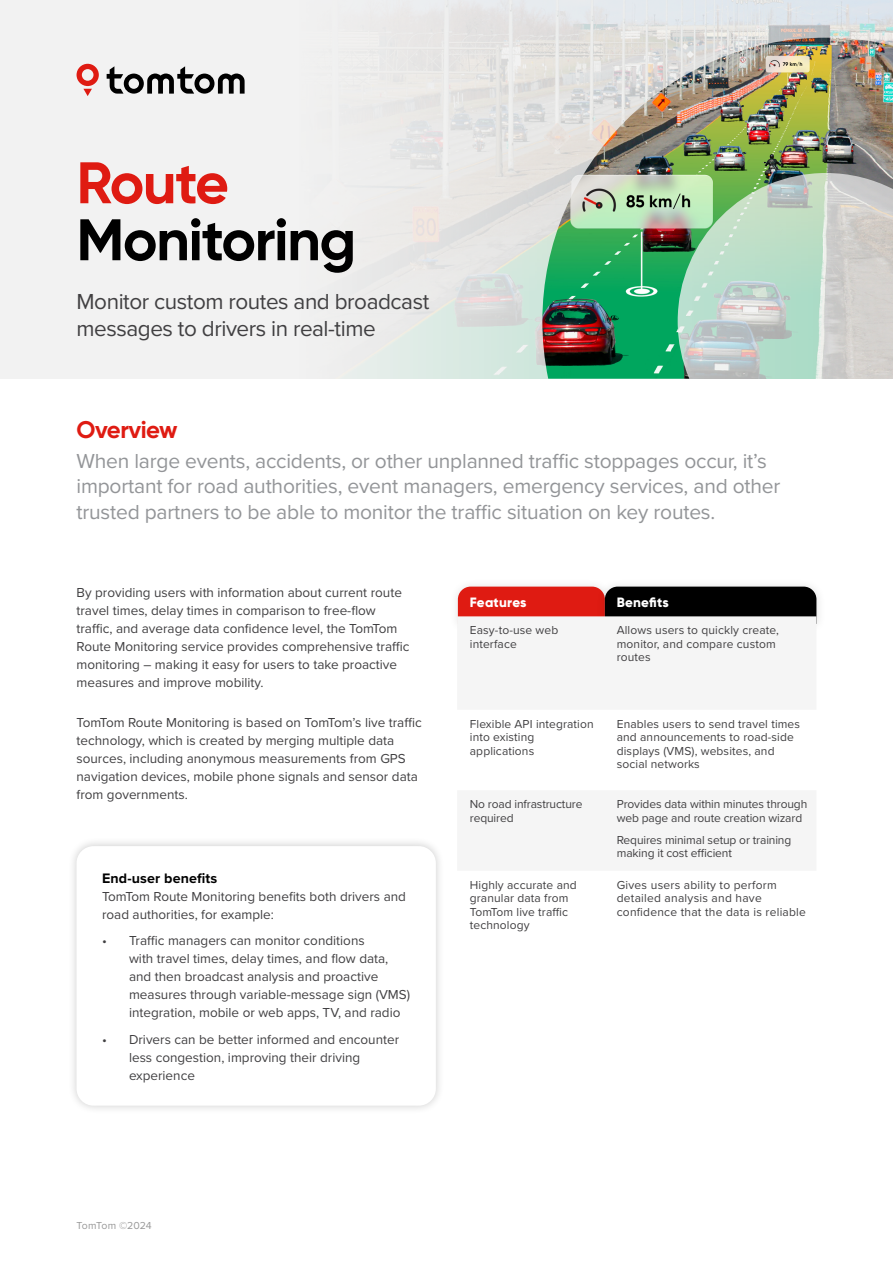
<style>
.page{position:relative;width:893px;height:1263px;background:#fff}
.page>*{position:absolute;margin:0;border:0;box-sizing:border-box;transform-origin:0 0}
.t1{font:700 58.5px "Gilroy";letter-spacing:-.025em;color:#000}
.t2{font:700 58.5px "Gilroy";letter-spacing:-.035em;color:#df1b12}
.t3{font:700 24px "Gilroy";letter-spacing:-.02em;color:#df1b12}
.t4{font:22.5px/27px "Proxima Nova";letter-spacing:-.02em;color:#414042}
.t5{font:21px/25.5px "Proxima Nova";letter-spacing:-.01em;color:#939598}
.t6{font:700 14.25px "Proxima Nova";letter-spacing:.01em;color:#000}
.t7{font:13.5px/18px "Proxima Nova";color:#414042}
.t8{font:800 13.5px "Gilroy";letter-spacing:.015em;color:#fff}
.t9{font:12px/13.5px "Proxima Nova";letter-spacing:.01em;color:#414042}
.t10{font:12px/13.5px "Proxima Nova";letter-spacing:-.01em;color:#414042}
.t11{font:10.5px "Proxima Nova";letter-spacing:-.01em;color:#999}
</style>
<div class="page">
<div style="left:0;top:0;width:893px;height:379px;background:#f2f2f2"></div>
<img style="left:357px;top:0;width:536px;height:379px">
<img style="left:542px;top:38px;width:351px;height:341px">
<svg style="left:77px;top:64px;width:22px;height:32px"></svg>
<svg style="left:107px;top:66px;width:138px;height:28px"></svg>
<div style="left:449px;top:577px;width:165px;height:56px;background:#000;opacity:.12"></div>
<div style="left:596px;top:577px;width:230px;height:56px;background:#000;opacity:.12"></div>
<svg style="left:458px;top:587px;width:358px;height:29px;background:#5d0d0a"></svg>
<div style="left:457px;top:616px;width:359px;height:17px;background:#f5f5f5"></div>
<div style="left:67px;top:837px;width:378px;height:278px;background:#000;opacity:.2"></div>
<div style="left:77px;top:846px;width:359px;height:260px;background:#fff;border-radius:17px"></div>
<h1 class="t2" style="left:77px;top:146px;width:154px">Route</h1>
<h1 class="t1" style="left:77px;top:203px;width:281px">Monitoring</h1>
<h3 class="t4" style="left:77px;top:287px;width:354px">Monitor custom routes and broadcast messages to drivers in real-time</h3>
<h2 class="t3" style="left:77px;top:415px;width:103px">Overview</h2>
<h3 class="t5" style="left:77px;top:447px;width:705px">When large events, accidents, or other unplanned traffic stoppages occur, it’s important for road authorities, event managers, emergency services, and other trusted partners to be able to monitor the traffic situation on key routes.</h3>
<p class="t7" style="left:77px;top:583px;width:334px">By providing users with information about current route travel times, delay times in comparison to free-flow traffic, and average data confidence level, the TomTom Route Monitoring service provides comprehensive traffic monitoring – making it easy for users to take proactive measures and improve mobility.</p>
<p class="t7" style="left:77px;top:712px;width:347px">TomTom Route Monitoring is based on TomTom’s live traffic technology, which is created by merging multiple data sources, including anonymous measurements from GPS navigation devices, mobile phone signals and sensor data from governments.</p>
<p class="t6" style="left:102px;top:867px;width:117px">End-user benefits</p>
<p class="t7" style="left:102px;top:887px;width:305px">TomTom Route Monitoring benefits both drivers and road authorities, for example:</p>
<p class="t7" style="left:129px;top:931px;width:283px;text-indent:-27px">• Traffic managers can monitor conditions<br>with travel times, delay times, and flow data, and then broadcast analysis and proactive measures through variable-message sign (VMS) integration, mobile or web apps, TV, and radio</p>
<p class="t7" style="left:129px;top:1030px;width:272px;text-indent:-27px">• Drivers can be better informed and encounter less congestion, improving their driving experience</p>
<p class="t8" style="left:470px;top:594px;width:58px">Features</p>
<p class="t8" style="left:617px;top:594px;width:54px">Benefits</p>
<p class="t9" style="left:470px;top:623px;width:90px">Easy-to-use web interface</p>
<p class="t9" style="left:617px;top:623px;width:164px">Allows users to quickly create, monitor, and compare custom routes</p>
<p class="t9" style="left:470px;top:716px;width:125px">Flexible API integration into existing applications</p>
<p class="t9" style="left:617px;top:716px;width:185px">Enables users to send travel times and announcements to road-side displays (VMS), websites, and social networks</p>
<p class="t10" style="left:470px;top:797px;width:114px">No road infrastructure required</p>
<p class="t10" style="left:617px;top:797px;width:192px">Provides data within minutes through web page and route creation wizard</p>
<p class="t10" style="left:617px;top:832px;width:176px">Requires minimal setup or training making it cost efficient</p>
<p class="t9" style="left:470px;top:877px;width:108px">Highly accurate and granular data from<br>TomTom live traffic technology</p>
<p class="t9" style="left:617px;top:877px;width:191px">Gives users ability to perform detailed analysis and have confidence that the data is reliable</p>
<p class="t11" style="left:77px;top:1217px;width:77px">TomTom ©2024</p>
</div>
